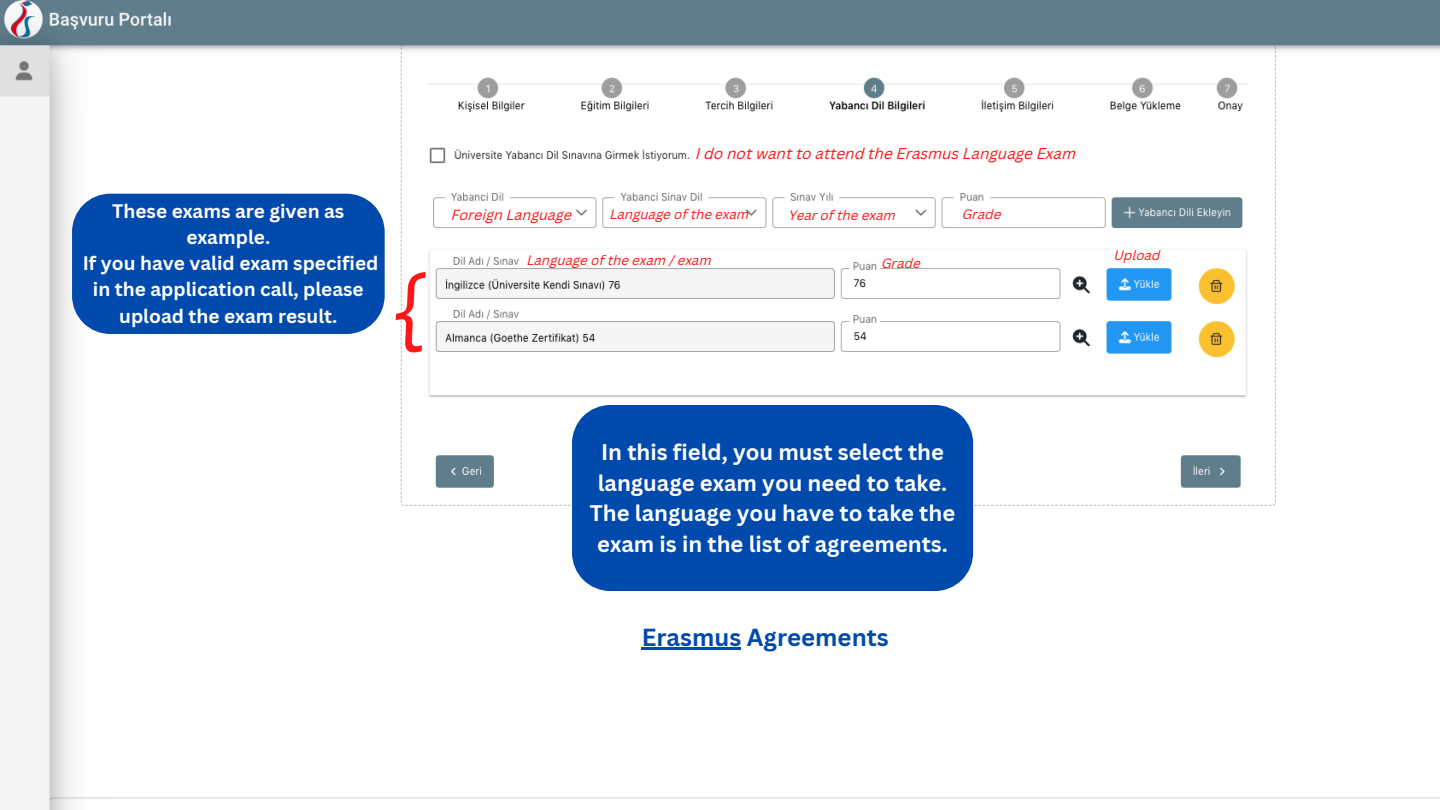
<style>
.page{position:relative;width:1440px;height:810px;background:#fff}
.page>*{position:absolute;margin:0;border:0;box-sizing:border-box;transform-origin:0 0}
.t1{font:700 24px "Canva Sans";color:#004aad}
.t2{font:700 22px/30.8px "Canva Sans";color:#fff}
.t3{font:700 19px/26.2px "Canva Sans";color:#fff;text-align:center}
.t4{font:italic 15.3px "Canva Sans";color:#ff1616}
.t5{font:italic 14.3px "Canva Sans";color:#ff1616}
.t6{font:italic 13.3px "Canva Sans";color:#ff1616}
</style>
<div class="page">
<img style="left:0;top:0;width:1440px;height:810px">
<div style="left:572px;top:405px;width:401px;height:186px;background:#004aad"></div>
<hr style="left:642px;top:647px;width:99px;height:2px;background:#004aad">
<svg style="left:72px;top:194px;width:369px;height:161px"></svg>
<p class="t3" style="left:112px;top:197px;width:234px">These exams are given as example.</p>
<p class="t3" style="left:83px;top:250px;width:297px">If you have valid exam specified in the application call, please upload the exam result.</p>
<p class="t4" style="left:696px;top:147px;width:382px">I do not want to attend the Erasmus Language Exam</p>
<p class="t5" style="left:451px;top:209px;width:122px">Foreign Language</p>
<p class="t6" style="left:610px;top:209px;width:141px">Language of the exam</p>
<p class="t6" style="left:789px;top:210px;width:108px">Year of the exam</p>
<p class="t6" style="left:962px;top:209px;width:40px">Grade</p>
<p class="t6" style="left:527px;top:255px;width:186px">Language of the exam / exam</p>
<p class="t6" style="left:882px;top:258px;width:40px">Grade</p>
<p class="t6" style="left:1114px;top:250px;width:48px">Upload</p>
<p class="t2" style="left:598px;top:436px;width:351px">In this field, you must select the language exam you need to take.</p>
<p class="t2" style="left:590px;top:497px;width:367px;text-align:center">The language you have to take the exam is in the list of agreements.</p>
<p class="t1" style="left:642px;top:620px;width:249px">Erasmus Agreements</p>
</div>
